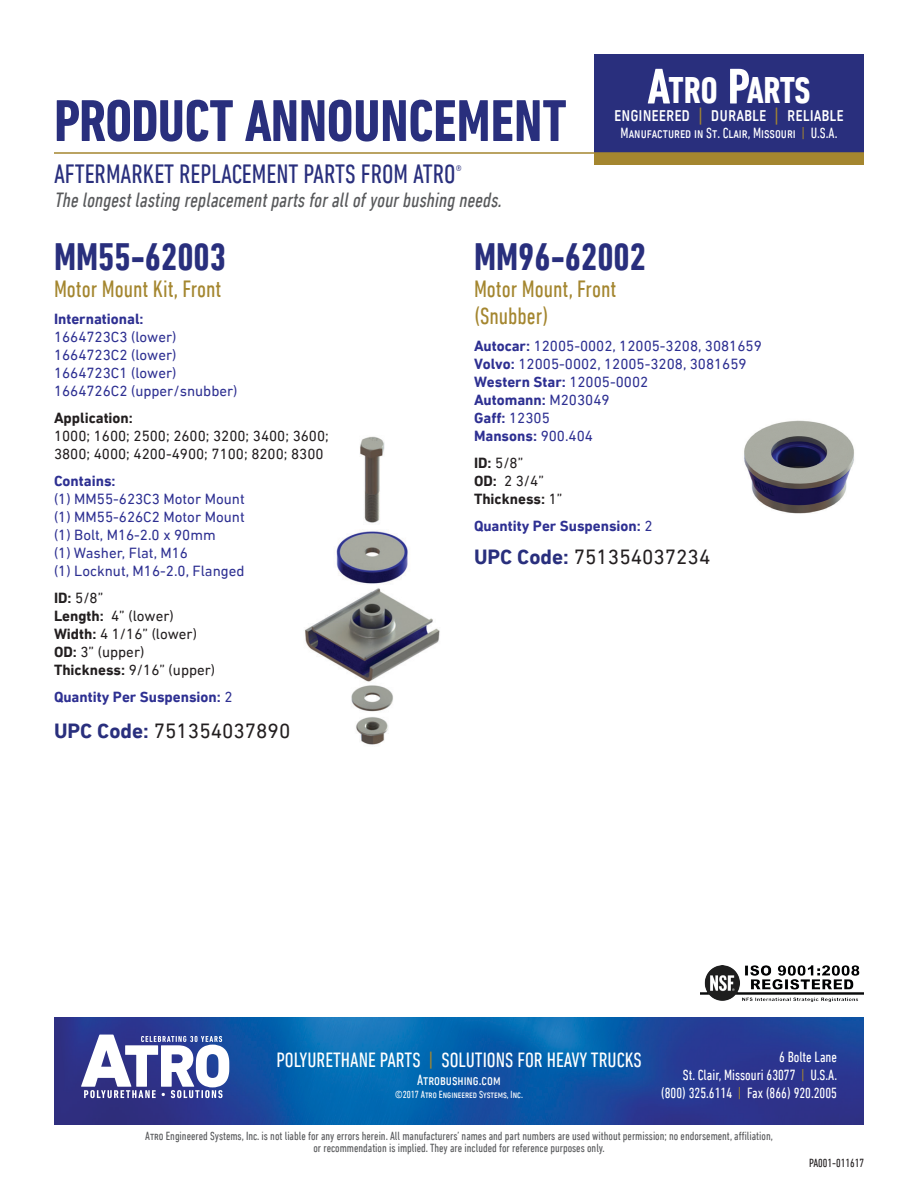
<style>
.page{position:relative;width:918px;height:1188px;background:#fff}
.page>*{position:absolute;margin:0;border:0;box-sizing:border-box;transform-origin:0 0}
.t1{font:700 condensed 60px "DIN Next LT Pro";letter-spacing:-.005em;color:#292f7d}
.t2{font:700 condensed 39px "DIN Next LT Pro";color:#292f7d}
.t3{font:700 condensed 37.8px "DIN Next LT Pro";letter-spacing:-.005em;color:#fff}
.t4{font:condensed 27px "DIN Next LT Pro";color:#292f7d}
.t5{font:condensed 24px/27px "DIN Next LT Pro";color:#a4862f}
.t6{font:condensed 21px "DIN Next LT Pro";color:#fff}
.t7{font:italic condensed 21px "DIN Next LT Pro";color:#58595b}
.t8{font:21px "DIN Next LT Pro";color:#231f20}
.t9{font:15px/18px "DIN Next LT Pro";color:#2e3092}
.t10{font:15px/18px "DIN Next LT Pro";color:#231f20}
.t11{font:700 15px "DIN Next LT Pro";color:#2e3092}
.t12{font:condensed 15px/18px "DIN Next LT Pro";color:#fff;text-align:right}
.t13{font:700 15px "DIN Next LT Pro";color:#231f20}
.t14{font:condensed 12px/12px "DIN Next LT Pro";color:#58595b;text-align:center}
.t15{font:condensed 12px "DIN Next LT Pro";color:#231f20}
.t16{font:condensed 10.5px "DIN Next LT Pro";color:#fff}
.s1{font-size:51px}
.s2{color:#a4862f}
.s3{font-weight:700}
.s4{font-weight:400}
.s5{font-weight:700;color:#292f7d}
</style>
<div class="page">
<img style="left:305px;top:436px;width:135px;height:309px">
<img style="left:744px;top:420px;width:110px;height:94px">
<img style="left:700px;top:966px;width:164px;height:36px">
<div style="left:594px;top:54px;width:270px;height:99px;background:#292f7d"></div>
<hr style="left:54px;top:152px;width:810px;height:2px;background:#a4862f">
<div style="left:594px;top:153px;width:270px;height:12px;background:#a4862f"></div>
<img style="left:54px;top:1017px;width:810px;height:108px">
<svg style="left:81px;top:1035px;width:148px;height:63px"></svg>
<p class="t3" style="left:647px;top:69px;width:165px"><span class="s1">A</span>TRO <span class="s1">P</span>ARTS</p>
<p class="t6" style="left:614px;top:103px;width:231px">engineered <span class="s2">|</span> durable <span class="s2">|</span> reliable</p>
<p class="t12" style="left:621px;top:124px;width:218px">Manufactured in St. Clair, Missouri <span class="s2">|</span> U.S.A.</p>
<p class="t1" style="left:54px;top:87px;width:514px">PRODUCT ANNOUNCEMENT</p>
<p class="t4" style="left:54px;top:159px;width:409px">AFTERMARKET REPLACEMENT PARTS FROM ATRO<sup>®</sup></p>
<p class="t7" style="left:54px;top:188px;width:453px">The longestlasting replacementpartsforallofyourbushing needs.</p>
<p class="t2" style="left:474px;top:235px;width:174px">MM96-62002</p>
<p class="t5" style="left:474px;top:275px;width:144px">Motor Mount, Front (Snubber)</p>
<p class="t9" style="left:474px;top:337px;width:289px"><span class="s3">Autocar:</span> 12005-0002, 12005-3208, 3081659<br><span class="s3">Volvo:</span> 12005-0002, 12005-3208, 3081659</p>
<p class="t11" style="left:474px;top:373px;width:176px">Western Star: <span class="s4">12005-0002</span></p>
<p class="t11" style="left:474px;top:391px;width:137px">Automann: <span class="s4">M203049</span></p>
<p class="t11" style="left:474px;top:409px;width:77px">Gaff: <span class="s4">12305</span></p>
<p class="t11" style="left:474px;top:427px;width:121px">Mansons: <span class="s4">900.404</span></p>
<p class="t10" style="left:474px;top:454px;width:51px"><span class="s3">ID:</span> 5/8”</p>
<p class="t10" style="left:474px;top:472px;width:71px"><span class="s3">OD:</span> 2 3/4”</p>
<p class="t13" style="left:474px;top:490px;width:90px">Thickness: <span class="s4">1”</span></p>
<p class="t11" style="left:474px;top:517px;width:180px">Quantity Per Suspension: <span class="s4">2</span></p>
<p class="t8" style="left:474px;top:545px;width:238px"><span class="s5">UPC Code:</span> 751354037234</p>
<p class="t2" style="left:54px;top:235px;width:174px">MM55-62003</p>
<p class="t5" style="left:54px;top:275px;width:169px">Motor Mount Kit, Front</p>
<p class="t11" style="left:54px;top:310px;width:91px">International:</p>
<p class="t9" style="left:54px;top:328px;width:124px">1664723C3 (lower)</p>
<p class="t9" style="left:54px;top:346px;width:124px">1664723C2 (lower)</p>
<p class="t9" style="left:54px;top:364px;width:124px">1664723C1 (lower)</p>
<p class="t9" style="left:54px;top:382px;width:185px">1664726C2 (upper/snubber)</p>
<p class="t13" style="left:54px;top:409px;width:80px">Application:</p>
<p class="t10" style="left:54px;top:427px;width:276px">1000; 1600; 2500; 2600; 3200; 3400; 3600;<br>3800; 4000; 4200-4900; 7100; 8200; 8300</p>
<p class="t11" style="left:54px;top:472px;width:63px">Contains:</p>
<p class="t9" style="left:54px;top:490px;width:192px">(1) MM55-623C3 Motor Mount</p>
<p class="t9" style="left:54px;top:508px;width:192px">(1) MM55-626C2 Motor Mount</p>
<p class="t9" style="left:54px;top:526px;width:163px">(1) Bolt, M16-2.0 x 90mm</p>
<p class="t9" style="left:54px;top:544px;width:136px">(1) Washer, Flat, M16</p>
<p class="t9" style="left:54px;top:562px;width:192px">(1) Locknut, M16-2.0, Flanged</p>
<p class="t10" style="left:54px;top:589px;width:51px"><span class="s3">ID:</span> 5/8”</p>
<p class="t10" style="left:54px;top:607px;width:121px"><span class="s3">Length:</span> 4” (lower)</p>
<p class="t10" style="left:54px;top:625px;width:145px"><span class="s3">Width:</span> 4 1/16” (lower)</p>
<p class="t10" style="left:54px;top:643px;width:92px"><span class="s3">OD:</span> 3” (upper)</p>
<p class="t10" style="left:54px;top:661px;width:163px"><span class="s3">Thickness:</span> 9/16” (upper)</p>
<p class="t11" style="left:54px;top:688px;width:180px">Quantity Per Suspension: <span class="s4">2</span></p>
<p class="t8" style="left:54px;top:719px;width:238px"><span class="s5">UPC Code:</span> 751354037890</p>
<p class="t6" style="left:276px;top:1048px;width:367px">POLYURETHANE PARTS <span class="s2">|</span> SOLUTIONS FOR HEAVY TRUCKS</p>
<p class="t12" style="left:417px;top:1071px;width:85px">Atrobushing.com</p>
<p class="t16" style="left:395px;top:1089px;width:129px">©2017 Atro Engineered Systems, Inc.</p>
<p class="t12" style="left:683px;top:1048px;width:156px">6 Bolte Lane<br>St. Clair, Missouri 63077 <span class="s2">|</span> U.S.A.</p>
<p class="t12" style="left:661px;top:1084px;width:178px">(800) 325.6114 <span class="s2">|</span> Fax (866) 920.2005</p>
<p class="t14" style="left:145px;top:1130px;width:629px">Atro Engineered Systems, Inc. is not liable for any errors herein. All manufacturers’ names and part numbers are used without permission; no endorsement, affiliation, or recommendation is implied. They are included for reference purposes only.</p>
<p class="t15" style="left:809px;top:1156px;width:56px">PA001-011617</p>
</div>
